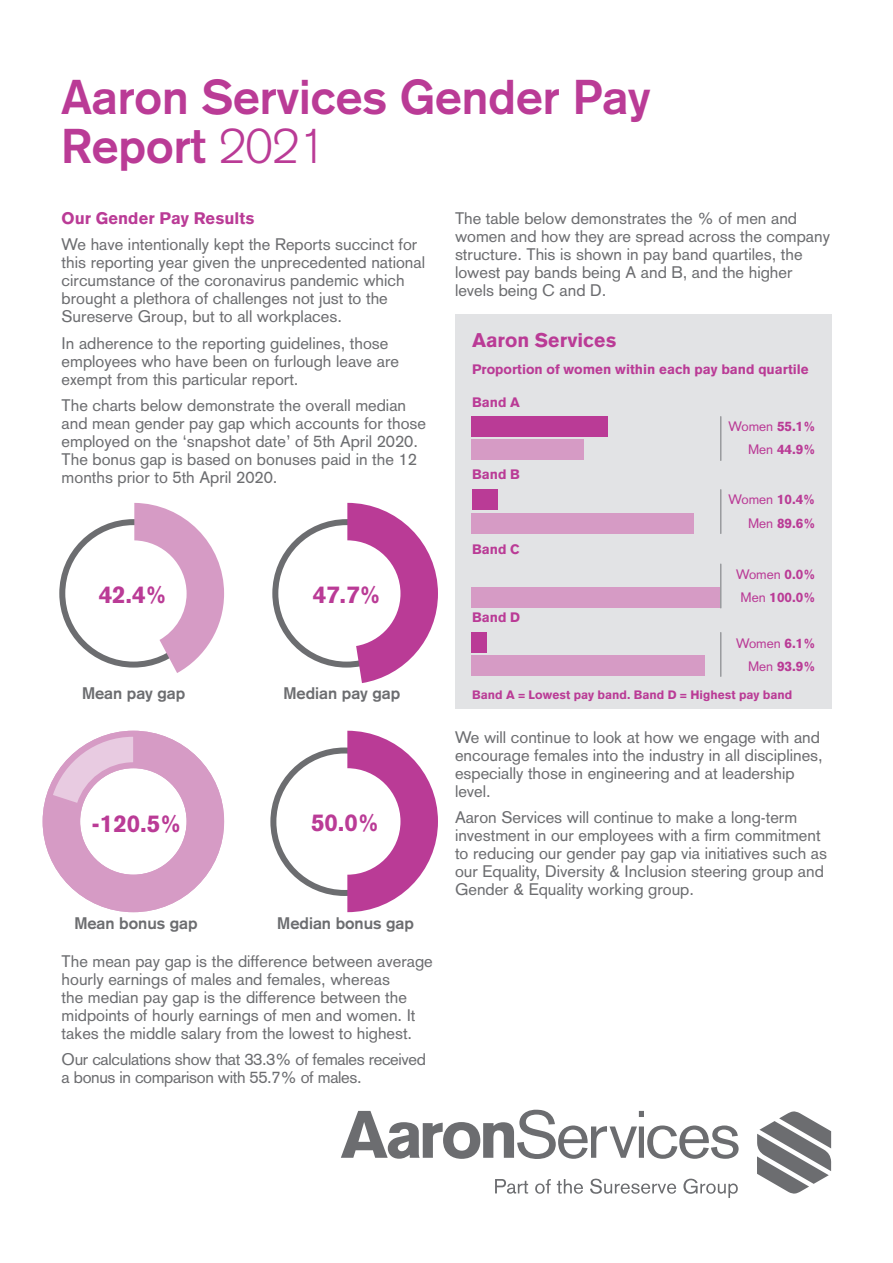
<style>
.page{position:relative;width:893px;height:1263px;background:#fff}
.page>*{position:absolute;margin:0;border:0;box-sizing:border-box;transform-origin:0 0}
.t1{font:700 48px/49.5px "Akzidenz Grotesk";color:#ba3b96}
.t2{font:900 24px "Akzidenz Grotesk";color:#ba3b96}
.t3{font:900 19.5px "Akzidenz Grotesk";color:#ba3b96}
.t4{font:16.5px/18px "Akzidenz Grotesk";color:#6c6d70}
.t5{font:16.5px/18px "Akzidenz Grotesk";letter-spacing:-.02em;color:#6c6d70}
.t6{font:700 16.5px "Akzidenz Grotesk";color:#6c6d70}
.t7{font:900 16.5px "Akzidenz Grotesk";color:#ba3b96}
.t8{font:900 13.5px/23.4px "Akzidenz Grotesk";color:#ba3b96;text-align:right}
.t9{font:13.5px "Akzidenz Grotesk";color:#ba3b96}
.t10{font:900 12px "Akzidenz Grotesk";color:#ba3b96}
.s1{font-weight:300}
.s2{font-weight:400}
.s3{font-weight:900}
</style>
<div class="page">
<div style="left:455px;top:314px;width:376px;height:395px;background:#e2e3e5"></div>
<div style="left:59px;top:519px;width:149px;height:149px;border:6px solid #6c6d70;border-radius:50%"></div>
<div style="left:272px;top:519px;width:149px;height:149px;border:6px solid #6c6d70;border-radius:50%"></div>
<div style="left:270px;top:747px;width:149px;height:149px;border:6px solid #6c6d70;border-radius:50%"></div>
<svg style="left:341px;top:1110px;width:398px;height:49px"></svg>
<svg style="left:495px;top:1179px;width:33px;height:15px"></svg>
<svg style="left:535px;top:1179px;width:16px;height:15px"></svg>
<svg style="left:557px;top:1179px;width:26px;height:15px"></svg>
<svg style="left:590px;top:1179px;width:86px;height:15px"></svg>
<svg style="left:683px;top:1179px;width:55px;height:19px"></svg>
<svg style="left:757px;top:1111px;width:74px;height:83px"></svg>
<svg style="left:134px;top:503px;width:90px;height:170px"></svg>
<svg style="left:347px;top:503px;width:91px;height:180px"></svg>
<svg style="left:347px;top:731px;width:91px;height:181px"></svg>
<svg style="left:43px;top:731px;width:181px;height:181px"></svg>
<div style="left:472px;top:416px;width:136px;height:20px;background:#ba3b96"></div>
<div style="left:472px;top:489px;width:25px;height:20px;background:#ba3b96"></div>
<div style="left:472px;top:632px;width:15px;height:20px;background:#ba3b96"></div>
<div style="left:472px;top:440px;width:112px;height:20px;background:#d69bc5"></div>
<div style="left:472px;top:513px;width:222px;height:20px;background:#d69bc5"></div>
<div style="left:472px;top:587px;width:249px;height:21px;background:#d69bc5"></div>
<div style="left:472px;top:656px;width:233px;height:20px;background:#d69bc5"></div>
<hr style="left:720px;top:417px;width:1px;height:43px;background:#999b9e">
<hr style="left:720px;top:490px;width:1px;height:43px;background:#999b9e">
<hr style="left:720px;top:564px;width:1px;height:44px;background:#999b9e">
<hr style="left:720px;top:633px;width:1px;height:43px;background:#999b9e">
<h1 class="t1" style="left:62px;top:72px;width:590px">Aaron Services Gender Pay<br>Report <span class="s1">2021</span></h1>
<p class="t7" style="left:62px;top:208px;width:194px">Our Gender Pay Results</p>
<p class="t4" style="left:62px;top:236px;width:365px">We have intentionally kept the Reports succinct for this reporting year given the unprecedented national circumstance of the coronavirus pandemic which brought a plethora of challenges not just to the Sureserve Group, but to all workplaces.</p>
<p class="t4" style="left:62px;top:334px;width:339px">In adherence to the reporting guidelines, those employees who have been on furlough leave are exempt from this particular report.</p>
<p class="t4" style="left:62px;top:397px;width:366px">The charts below demonstrate the overall median and mean gender pay gap which accounts for those employed on the ‘snapshot date’ of 5th April 2020.<br>The bonus gap is based on bonuses paid in the 12 months prior to 5th April 2020.</p>
<h2 class="t2" style="left:99px;top:580px;width:70px">42.4%</h2>
<h2 class="t2" style="left:313px;top:580px;width:70px">47.7%</h2>
<p class="t6" style="left:82px;top:683px;width:105px">Mean pay gap</p>
<p class="t6" style="left:283px;top:683px;width:118px">Median pay gap</p>
<h2 class="t2" style="left:92px;top:809px;width:91px">-120.5%</h2>
<h2 class="t2" style="left:311px;top:808px;width:70px">50.0%</h2>
<p class="t6" style="left:74px;top:914px;width:125px">Mean bonus gap</p>
<p class="t6" style="left:277px;top:914px;width:138px">Median bonus gap</p>
<p class="t4" style="left:62px;top:952px;width:373px">The mean pay gap is the difference between average hourly earnings of males and females, whereas<br>the median pay gap is the difference between the midpoints of hourly earnings of men and women. It takes the middle salary from the lowest to highest.</p>
<p class="t5" style="left:62px;top:1050px;width:366px">Our calculations show that 33.3% of females received a bonus in comparison with 55.7% of males.</p>
<p class="t4" style="left:455px;top:209px;width:377px">The table below demonstrates the % of men and women and how they are spread across the company structure. This is shown in pay band quartiles, the lowest pay bands being A and B, and the higher levels being C and D.</p>
<p class="t3" style="left:472px;top:329px;width:146px">Aaron Services</p>
<p class="t8" style="left:472px;top:357px;width:338px">Proportion of women within each pay band quartile</p>
<p class="t8" style="left:472px;top:390px;width:50px">Band A</p>
<p class="t8" style="left:472px;top:463px;width:50px">Band B</p>
<p class="t8" style="left:472px;top:537px;width:49px">Band C</p>
<p class="t8" style="left:472px;top:605px;width:50px">Band D</p>
<p class="t8" style="left:728px;top:415px;width:88px;line-height:23px"><span class="s2">Women</span> 55.1%<br><span class="s2">Men</span> 44.9%</p>
<p class="t9" style="left:728px;top:492px;width:88px">Women <span class="s3">10.4%</span></p>
<p class="t8" style="left:748px;top:512px;width:69px"><span class="s2">Men</span> 89.6%</p>
<p class="t8" style="left:736px;top:562px;width:81px;text-align:center"><span class="s2">Women</span> 0.0%<br><span class="s2">Men</span> 100.0%</p>
<p class="t8" style="left:736px;top:631px;width:81px"><span class="s2">Women</span> 6.1%<br><span class="s2">Men</span> 93.9%</p>
<p class="t10" style="left:472px;top:687px;width:322px">Band A = Lowest pay band. Band D = Highest pay band</p>
<p class="t4" style="left:455px;top:728px;width:369px">We will continue to look at how we engage with and encourage females into the industry in all disciplines, especially those in engineering and at leadership level.</p>
<p class="t4" style="left:455px;top:808px;width:373px">Aaron Services will continue to make a long-term investment in our employees with a firm commitment to reducing our gender pay gap via initiatives such as our Equality, Diversity &amp; Inclusion steering group and Gender &amp; Equality working group.</p>
</div>
